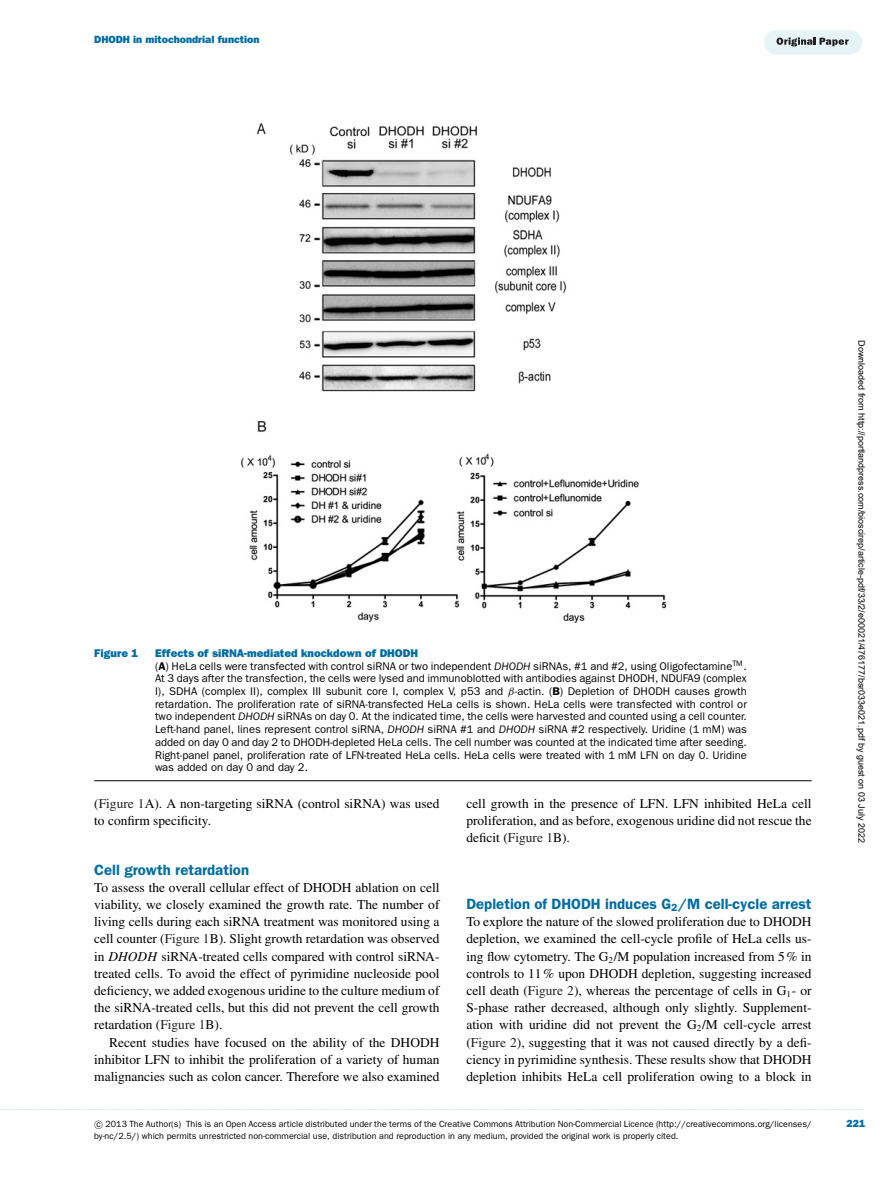
<style>
.page{position:relative;width:893px;height:1183px;background:#fff}
.page>*{position:absolute;margin:0;border:0;box-sizing:border-box;transform-origin:0 0}
.t1{font:600 15px "Franklin Gothic";color:#006ca0}
.t2{font:13.5px/17.2px "Times";color:#000;text-align:justify}
.t3{font:11.25px/12.8px "Franklin Gothic";color:#000}
.t4{font:800 11.25px "Franklin Gothic";color:#006ca0}
.t5{font:800 10.5px "Franklin Gothic";color:#006ca0}
.t6{font:9px/12px "Franklin Gothic";color:#000}
.t7{font:9px "Arial";color:#000}
.s1{font-weight:800;color:#006ca0}
.s2{font-weight:600}
.s3{font-style:italic}
.s4{font-family:"RMTMI"}
.s5{color:#231f20}
.s6{font-family:"CMSY10"}
</style>
<div class="page">
<div style="left:764px;top:30px;width:98px;height:25px;background:#e7f4f7;border-radius:12px"></div>
<div style="left:763px;top:30px;width:100px;height:25px;border:1px solid #fff;border-radius:13px"></div>
<svg style="left:776px;top:37px;width:73px;height:9px"></svg>
<img style="left:241px;top:123px;width:424px;height:499px">
<hr style="left:94px;top:780px;width:718px;height:1px;background:#000">
<p class="t5" style="left:94px;top:36px;width:167px">DHODH in mitochondrial function</p>
<p class="t7" style="left:865px;top:340px;width:504px;rotate:90deg">Downloaded from http://portlandpress.com/bioscirep/article-pdf/33/2/e00021/476177/bsr033e021.pdf by guest on 03 July 2022</p>
<p class="t4" style="left:94px;top:649px;width:45px">Figure 1</p>
<p class="t3" style="left:155px;top:647px;width:593px"><span class="s1">Effects of siRNA-mediated knockdown of DHODH<br></span>(<span class="s2">A</span>) HeLa cells were transfected with control siRNA or two independent <span class="s3">DHODH</span> siRNAs, #1 and #2, using Oligofectamine<sup>TM</sup>.<br>At 3 days after the transfection, the cells were lysed and immunoblotted with antibodies against DHODH, NDUFA9 (complex I), SDHA (complex II), complex III subunit core I, complex V, p53 and <span class="s4">β</span>-actin. (<span class="s2">B</span>) Depletion of DHODH causes growth retardation. The proliferation rate of siRNA-transfected HeLa cells is shown. HeLa cells were transfected with control or two independent <span class="s3">DHODH</span> siRNAs on day 0. At the indicated time, the cells were harvested and counted using a cell counter.<br>Left-hand panel, lines represent control siRNA, <span class="s3">DHODH</span> siRNA #1 and <span class="s3">DHODH</span> siRNA #2 respectively. Uridine (1 mM) was added on day 0 and day 2 to DHODH-depleted HeLa cells. The cell number was counted at the indicated time after seeding.<br>Right-panel panel, proliferation rate of LFN-treated HeLa cells. HeLa cells were treated with 1 mM LFN on day 0. Uridine was added on day 0 and day 2.</p>
<p class="t2" style="left:94px;top:795px;width:347px">(<span class="s5">Figure 1</span>A). A non-targeting siRNA (control siRNA) was used to confirm specificity.</p>
<p class="t1" style="left:94px;top:864px;width:156px">Cell growth retardation</p>
<p class="t2" style="left:94px;top:879px;width:347px">To assess the overall cellular effect of DHODH ablation on cell viability, we closely examined the growth rate. The number of living cells during each siRNA treatment was monitored using a cell counter (<span class="s5">Figure 1</span>B). Slight growth retardation was observed in <span class="s3">DHODH</span> siRNA-treated cells compared with control siRNA&shy;treated cells. To avoid the effect of pyrimidine nucleoside pool deficiency, we added exogenous uridine to the culture medium of the siRNA-treated cells, but this did not prevent the cell growth retardation (<span class="s5">Figure 1</span>B).</p>
<p class="t2" style="left:94px;top:1034px;width:347px;text-indent:15px">Recent studies have focused on the ability of the DHODH inhibitor LFN to inhibit the proliferation of a variety of human malignancies such as colon cancer. Therefore we also examined</p>
<p class="t2" style="left:466px;top:795px;width:347px">cell growth in the presence of LFN. LFN inhibited HeLa cell proliferation, and as before, exogenous uridine did not rescue the deficit (<span class="s5">Figure 1</span>B).</p>
<p class="t1" style="left:466px;top:898px;width:347px">Depletion of DHODH induces G<sub>2</sub>/M cell-cycle arrest</p>
<p class="t2" style="left:466px;top:914px;width:347px">To explore the nature of the slowed proliferation due to DHODH depletion, we examined the cell-cycle profile of HeLa cells us&shy;ing flow cytometry. The G<sub>2</sub>/M population increased from 5% in controls to 11% upon DHODH depletion, suggesting increased cell death (<span class="s5">Figure 2</span>), whereas the percentage of cells in G<sub>1</sub>- or S-phase rather decreased, although only slightly. Supplement&shy;ation with uridine did not prevent the G<sub>2</sub>/M cell-cycle arrest (<span class="s5">Figure 2</span>), suggesting that it was not caused directly by a defi&shy;ciency in pyrimidine synthesis. These results show that DHODH depletion inhibits HeLa cell proliferation owing to a block in</p>
<p class="t6" style="left:94px;top:1118px;width:719px"><span class="s6">-</span>c 2013 The Author(s) This is an Open Access article distributed under the terms of the Creative Commons Attribution Non-Commercial Licence (http://creativecommons.org/licenses/ by-nc/2.5/) which permits unrestricted non-commercial use, distribution and reproduction in any medium, provided the original work is properly cited.</p>
<p class="t5" style="left:847px;top:1119px;width:20px">221</p>
</div>
